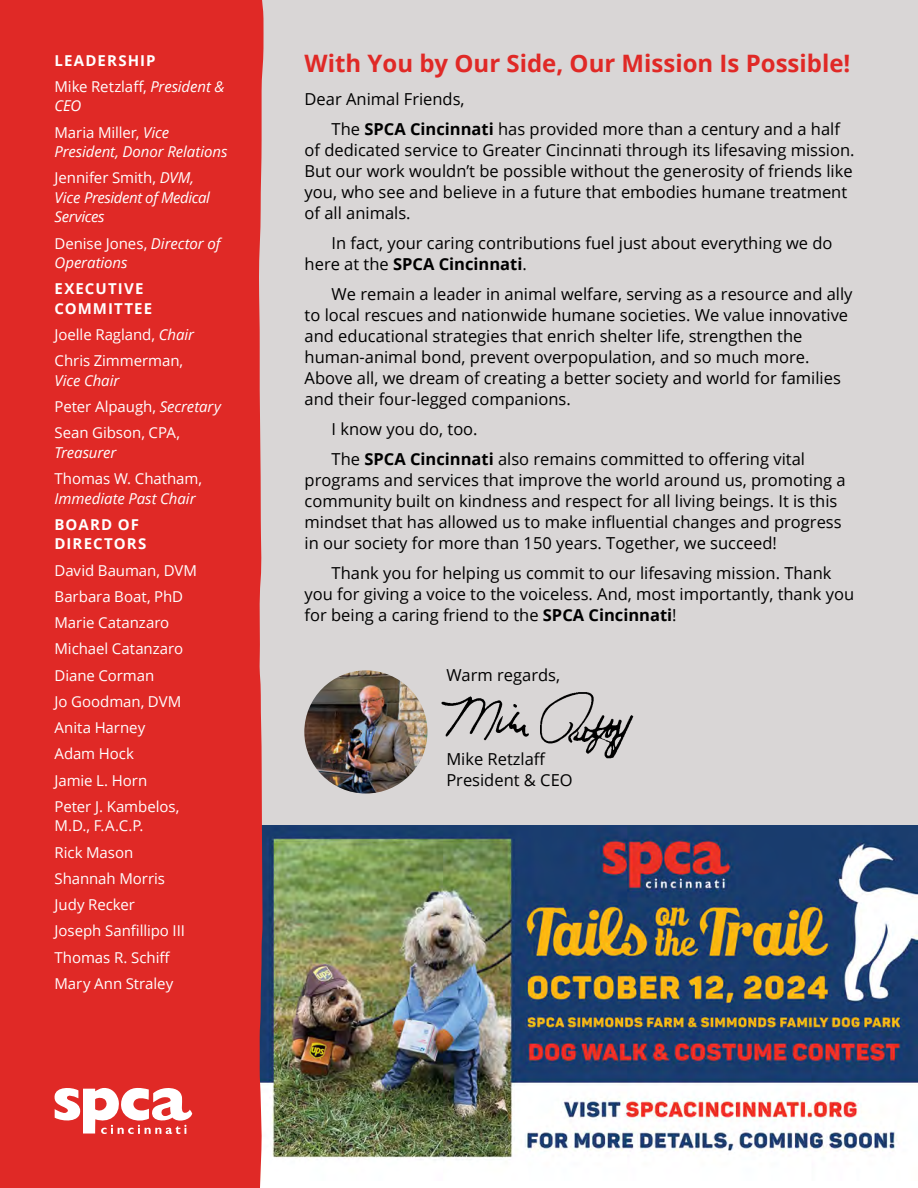
<style>
.page{position:relative;width:918px;height:1188px;background:#fff}
.page>*{position:absolute;margin:0;border:0;box-sizing:border-box;transform-origin:0 0}
.t1{font:700 24px "Open Sans";color:#e02926}
.t2{font:16.5px/21px "Open Sans";color:#000}
.t3{font:15px/19.5px "Open Sans";letter-spacing:-.005em;color:#fff}
.t4{font:italic 15px/19.5px "Open Sans";letter-spacing:-.005em;color:#fff}
.t5{font:italic 15px/19.5px "Open Sans";letter-spacing:-.025em;color:#fff}
.t6{font:700 15px/19.5px "Open Sans";letter-spacing:.075em;color:#fff}
.s1{font-style:italic}
.s2{font-style:normal}
.s3{font-weight:700}
</style>
<div class="page">
<img style="left:264px;top:825px;width:654px;height:335px">
<div style="left:240px;top:0;width:678px;height:825px;background:#d9d6d6"></div>
<img style="left:441px;top:692px;width:193px;height:67px">
<img style="left:304px;top:670px;width:123px;height:124px;border-radius:62px">
<div style="left:0;top:0;width:264px;height:1188px;background:#e02926"></div>
<svg style="left:54px;top:1087px;width:138px;height:47px"></svg>
<p class="t6" style="left:55px;top:50px;width:103px">LEADERSHIP</p>
<p class="t3" style="left:55px;top:76px;width:172px">Mike Retzlaff, <span class="s1">President &amp;<br>CEO</span></p>
<p class="t4" style="left:55px;top:122px;width:175px"><span class="s2">Maria Miller,</span> Vice<br>President, Donor Relations</p>
<p class="t5" style="left:55px;top:168px;width:157px"><span class="s2">Jennifer Smith,</span> DVM,<br>Vice President of Medical<br>Services</p>
<p class="t4" style="left:55px;top:233px;width:167px"><span class="s2">Denise Jones,</span> Director of<br>Operations</p>
<p class="t6" style="left:55px;top:279px;width:99px">EXECUTIVE<br>COMMITTEE</p>
<p class="t3" style="left:55px;top:325px;width:141px">Joelle Ragland, <span class="s1">Chair</span></p>
<p class="t3" style="left:55px;top:351px;width:130px">Chris Zimmerman,<br><span class="s1">Vice Chair</span></p>
<p class="t3" style="left:55px;top:397px;width:168px">Peter Alpaugh, <span class="s1">Secretary</span></p>
<p class="t3" style="left:55px;top:423px;width:127px">Sean Gibson, CPA,<br><span class="s1">Treasurer</span></p>
<p class="t4" style="left:55px;top:469px;width:149px"><span class="s2">Thomas W. Chatham,<br></span>Immediate Past Chair</p>
<p class="t6" style="left:55px;top:514px;width:93px">BOARD OF<br>DIRECTORS</p>
<p class="t3" style="left:55px;top:560px;width:144px">David Bauman, DVM</p>
<p class="t3" style="left:55px;top:586px;width:130px">Barbara Boat, PhD</p>
<p class="t3" style="left:55px;top:613px;width:116px">Marie Catanzaro</p>
<p class="t3" style="left:55px;top:639px;width:130px">Michael Catanzaro</p>
<p class="t3" style="left:55px;top:665px;width:101px">Diane Corman</p>
<p class="t3" style="left:55px;top:691px;width:128px">Jo Goodman, DVM</p>
<p class="t3" style="left:55px;top:718px;width:92px">Anita Harney</p>
<p class="t3" style="left:55px;top:744px;width:81px">Adam Hock</p>
<p class="t3" style="left:55px;top:770px;width:94px">Jamie L. Horn</p>
<p class="t3" style="left:55px;top:796px;width:126px">Peter J. Kambelos,<br>M.D., F.A.C.P.</p>
<p class="t3" style="left:55px;top:842px;width:80px">Rick Mason</p>
<p class="t3" style="left:55px;top:868px;width:112px">Shannah Morris</p>
<p class="t3" style="left:55px;top:895px;width:82px">Judy Recker</p>
<p class="t3" style="left:55px;top:921px;width:132px">Joseph Sanfillipo III</p>
<p class="t3" style="left:55px;top:947px;width:117px">Thomas R. Schiff</p>
<p class="t3" style="left:55px;top:973px;width:120px">Mary Ann Straley</p>
<p class="t1" style="left:305px;top:46px;width:547px">With You by Our Side, Our Mission Is Possible!</p>
<p class="t2" style="left:305px;top:88px;width:162px">Dear Animal Friends,</p>
<p class="t2" style="left:305px;top:118px;width:552px;text-indent:27px">The <span class="s3">SPCA Cincinnati</span> has provided more than a century and a half of dedicated service to Greater Cincinnati through its lifesaving mission.<br>But our work wouldn’t be possible without the generosity of friends like you, who see and believe in a future that embodies humane treatment of all animals.</p>
<p class="t2" style="left:305px;top:232px;width:529px;text-indent:27px">In fact, your caring contributions fuel just about everything we do here at the <span class="s3">SPCA Cincinnati</span>.</p>
<p class="t2" style="left:305px;top:283px;width:549px;text-indent:27px">We remain a leader in animal welfare, serving as a resource and ally to local rescues and nationwide humane societies. We value innovative and educational strategies that enrich shelter life, strengthen the human-animal bond, prevent overpopulation, and so much more.<br>Above all, we dream of creating a better society and world for families and their four-legged companions.</p>
<p class="t2" style="left:332px;top:418px;width:148px">I know you do, too.</p>
<p class="t2" style="left:305px;top:448px;width:543px;text-indent:27px">The <span class="s3">SPCA Cincinnati</span> also remains committed to offering vital programs and services that improve the world around us, promoting a community built on kindness and respect for all living beings. It is this mindset that has allowed us to make influential changes and progress in our society for more than 150 years. Together, we succeed!</p>
<p class="t2" style="left:305px;top:562px;width:551px;text-indent:27px">Thank you for helping us commit to our lifesaving mission. Thank you for giving a voice to the voiceless. And, most importantly, thank you for being a caring friend to the <span class="s3">SPCA Cincinnati</span>!</p>
<p class="t2" style="left:446px;top:664px;width:115px">Warm regards,</p>
<p class="t2" style="left:446px;top:748px;width:101px">Mike Retzlaff</p>
<p class="t2" style="left:446px;top:769px;width:128px">President &amp; CEO</p>
</div>
